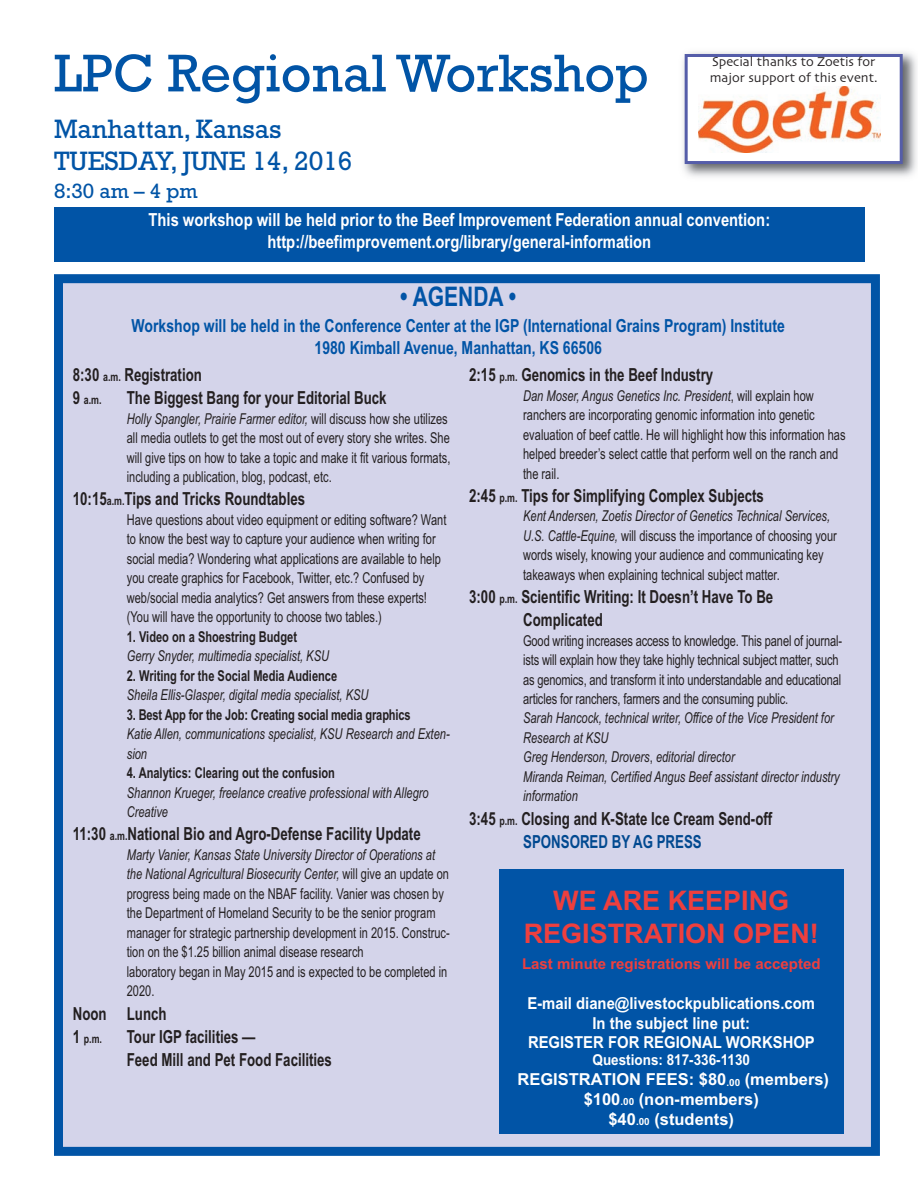
<style>
.page{position:relative;width:918px;height:1188px;background:#fff}
.page>*{position:absolute;margin:0;border:0;box-sizing:border-box;transform-origin:0 0}
.t1{font:54px "Rockwell";color:#0154a6}
.t2{font:27px/32.4px "Rockwell";color:#0154a6}
.t3{font:700 27px/32.4px "Arial";color:#ee3f3e;text-align:center}
.t4{font:700 27px "Arial Narrow";color:#0154a6;scale:.95 1}
.t5{font:21px "Rockwell";color:#0154a6}
.t6{font:700 18px/23.1px "Arial Narrow";color:#231f20;scale:.9 1}
.t7{font:700 18px/21.6px "Arial Narrow";color:#fff;text-align:center}
.t8{font:700 18px/21.6px "Arial Narrow";color:#0154a6;text-align:center;scale:.95 1}
.t9{font:700 16.5px/19.8px "Arial";color:#fff;text-align:center;scale:.9 1}
.t10{font:700 16.5px/19.8px "Arial";color:#fff;text-align:center}
.t11{font:15px/19.5px "Arial Narrow";color:#231f20;scale:.9 1}
.t12{font:italic 15px/19.5px "Arial Narrow";color:#231f20;scale:.9 1}
.t13{font:700 15px "Arial Narrow";color:#231f20;scale:.9 1}
.t14{font:700 15px "Arial";color:#ee3f3e}
.t15{font:700 15px "Arial";color:#fff;scale:.9 1}
.t16{font:13.5px/16.2px "Skia";color:#231f20}
.t17{font:700 12px "Arial Narrow";color:#231f20;scale:.9 1}
.s1{font-size:12px}
.s2{font-size:18px}
.s3{font-style:italic}
.s4{font-style:normal}
.s5{color:#014990}
.s6{font-size:9.9px}
</style>
<div class="page">
<div style="left:63px;top:283px;width:808px;height:864px;background:#d4d4ea"></div>
<div style="left:54px;top:274px;width:826px;height:882px;border:9px solid #0154a6"></div>
<div style="left:54px;top:207px;width:811px;height:55px;background:#0154a6"></div>
<img style="left:683px;top:52px;width:234px;height:125px">
<div style="left:688px;top:57px;width:212px;height:104px;background:#fff"></div>
<div style="left:685px;top:54px;width:218px;height:110px;border:3px solid #555da9"></div>
<img style="left:698px;top:87px;width:183px;height:66px">
<div style="left:499px;top:869px;width:345px;height:265px;background:#0154a6"></div>
<h1 class="t1" style="left:54px;top:41px;width:597px">LPC Regional Workshop</h1>
<h2 class="t2" style="left:54px;top:112px;width:300px">Manhattan, Kansas<br>TUESDAY, JUNE 14, 2016</h2>
<h3 class="t5" style="left:54px;top:179px;width:145px">8:30 am – 4 pm</h3>
<p class="t7" style="left:149px;top:209px;width:623px">This workshop will be held prior to the Beef Improvement Federation annual convention: http://beefimprovement.org/library/general-information</p>
<h2 class="t4" style="left:400px;top:281px;width:124px">• AGENDA •</h2>
<p class="t8" style="left:132px;top:315px;width:689px">Workshop will be held in the Conference Center at the IGP (International Grains Program) Institute<br>1980 Kimball Avenue, Manhattan, KS 66506</p>
<p class="t6" style="left:73px;top:363px;width:145px">8:30 <span class="s1">a.m.</span> Registration</p>
<p class="t17" style="left:73px;top:393px;width:34px"><span class="s2">9</span> a.m.</p>
<p class="t6" style="left:127px;top:386px;width:290px">The Biggest Bang for your Editorial Buck</p>
<p class="t11" style="left:127px;top:409px;width:361px"><span class="s3">Holly Spangler, Prairie Farmer editor,</span> will discuss how she utilizes all media outlets to get the most out of every story she writes. She will give tips on how to take a topic and make it fit various formats, including a publication, blog, podcast, etc.</p>
<p class="t6" style="left:73px;top:488px;width:260px">10:15<span class="s1">a.m.</span>Tips and Tricks Roundtables</p>
<p class="t11" style="left:127px;top:510px;width:357px">Have questions about video equipment or editing software? Want to know the best way to capture your audience when writing for social media? Wondering what applications are available to help you create graphics for Facebook, Twitter, etc.? Confused by web/social media analytics? Get answers from these experts! (You will have the opportunity to choose two tables.)</p>
<p class="t13" style="left:127px;top:628px;width:191px">1. Video on a Shoestring Budget</p>
<p class="t12" style="left:127px;top:646px;width:226px">Gerry Snyder, multimedia specialist, KSU</p>
<p class="t13" style="left:127px;top:667px;width:235px">2. Writing for the Social Media Audience</p>
<p class="t12" style="left:127px;top:685px;width:270px">Sheila Ellis-Glasper, digital media specialist, KSU</p>
<p class="t13" style="left:127px;top:706px;width:317px">3. Best App for the Job: Creating social media graphics</p>
<p class="t12" style="left:127px;top:724px;width:360px">Katie Allen, communications specialist, KSU Research and Exten&shy;sion</p>
<p class="t13" style="left:127px;top:764px;width:233px">4. Analytics: Clearing out the confusion</p>
<p class="t12" style="left:127px;top:783px;width:337px">Shannon Krueger, freelance creative professional with Allegro<br>Creative</p>
<p class="t6" style="left:73px;top:823px;width:388px">11:30 <span class="s1">a.m.</span>National Bio and Agro-Defense Facility Update</p>
<p class="t11" style="left:127px;top:845px;width:360px"><span class="s3">Marty Vanier, Kansas State University Director of Operations at the National Agricultural Biosecurity Center,</span> will give an update on progress being made on the NBAF facility. Vanier was chosen by the Department of Homeland Security to be the senior program manager for strategic partnership development in 2015. Construc&shy;tion on the $1.25 billion animal disease research<br>laboratory began in May 2015 and is expected to be completed in 2020.</p>
<p class="t6" style="left:73px;top:1002px;width:106px">Noon Lunch</p>
<p class="t17" style="left:73px;top:1031px;width:34px"><span class="s2">1</span> p.m.</p>
<p class="t6" style="left:127px;top:1025px;width:230px">Tour IGP facilities —<br>Feed Mill and Pet Food Facilities</p>
<p class="t16" style="left:710px;top:53px;width:169px">Special thanks to Zoetis for major support of this event.</p>
<p class="t6" style="left:469px;top:363px;width:273px">2:15 <span class="s1">p.m.</span> Genomics in the Beef Industry</p>
<p class="t11" style="left:523px;top:386px;width:360px"><span class="s3">Dan Moser, Angus Genetics Inc. President</span>, will explain how ranchers are incorporating genomic information into genetic evaluation of beef cattle. He will highlight how this information has helped breeder’s select cattle that perform well on the ranch and the rail.</p>
<p class="t6" style="left:469px;top:484px;width:329px">2:45 <span class="s1">p.m.</span> Tips for Simplifying Complex Subjects</p>
<p class="t11" style="left:523px;top:506px;width:350px"><span class="s3">Kent Andersen, Zoetis Director of Genetics Technical Services, U.S. Cattle-Equine,</span> will discuss the importance of choosing your words wisely, knowing your audience and communicating key takeaways when explaining technical subject matter.</p>
<p class="t6" style="left:523px;top:585px;width:279px;text-indent:-54px">3:00 <span class="s1">p.m.</span> Scientific Writing: It Doesn’t Have To Be<br>Complicated</p>
<p class="t11" style="left:523px;top:631px;width:356px">Good writing increases access to knowledge. This panel of journal&shy;ists will explain how they take highly technical subject matter, such as genomics, and transform it into understandable and educational articles for ranchers, farmers and the consuming public.</p>
<p class="t12" style="left:523px;top:709px;width:353px">Sarah Hancock, technical writer, Office of the Vice President for Research at KSU<br>Greg Henderson, Drovers<span class="s4">,</span> editorial director<br>Miranda Reiman, Certified Angus Beef assistant director industry information</p>
<p class="t6" style="left:523px;top:807px;width:278px;text-indent:-54px">3:45 <span class="s1">p.m.</span> Closing and K-State Ice Cream Send-off<br><span class="s5">SPoNSoRED By AG PRESS</span></p>
<h2 class="t3" style="left:524px;top:885px;width:297px">WE ARE KEEPING<br>REGISTRATION OPEN!</h2>
<p class="t14" style="left:522px;top:955px;width:300px">Last minute registrations will be accepted</p>
<p class="t9" style="left:527px;top:993px;width:321px">E-mail diane@livestockpublications.com<br>In the subject line put:<br>REGISTER FOR REGIONAL WORKSHOP</p>
<p class="t15" style="left:593px;top:1051px;width:177px">Questions: 817-336-1130</p>
<p class="t10" style="left:518px;top:1069px;width:313px">REGISTRATION FEES: $80<span class="s6">.00</span> (members) $100<span class="s6">.00</span> (non-members)<br>$40<span class="s6">.00</span> (students)</p>
</div>
